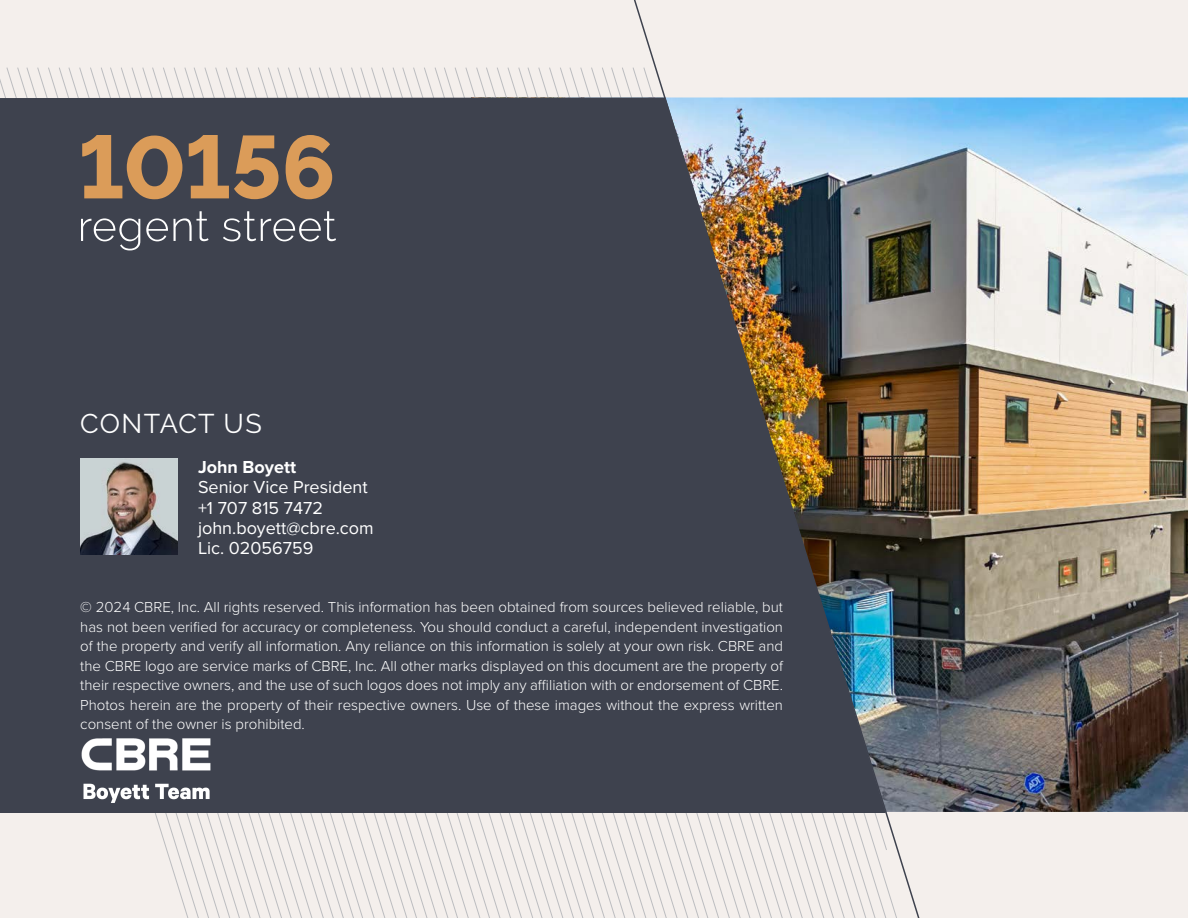
<style>
.page{position:relative;width:1188px;height:918px;background:#f4efec}
.page>*{position:absolute;margin:0;border:0;box-sizing:border-box;transform-origin:0 0}
.t1{font:27px "Raleway";letter-spacing:.045em;color:#fff}
.Body_Copy{font:18px "Proxima Nova";color:#fff}
.Body_Copy-2{font:700 18px "Proxima Nova";color:#fff}
.Body_Copy-3{font:300 15px/19.5px "Proxima Nova";color:#fff;text-align:justify}
</style>
<div class="page">
<img style="left:949px;top:98px;width:239px;height:714px">
<svg style="left:267px;top:67px;width:170px;height:851px"></svg>
<svg style="left:0;top:67px;width:206px;height:851px"></svg>
<div style="left:0;top:97px;width:616px;height:716px;background:#3e424e"></div>
<img style="left:616px;top:0;width:333px;height:918px">
<svg style="left:81px;top:211px;width:255px;height:39px;background:#585c66"></svg>
<svg style="left:82px;top:135px;width:250px;height:64px;background:#907153"></svg>
<img style="left:80px;top:459px;width:98px;height:95px">
<img style="left:68px;top:721px;width:161px;height:89px">
<h2 class="t1" style="left:80px;top:408px;width:183px">CONTACT US</h2>
<p class="Body_Copy-2" style="left:198px;top:454px;width:100px">John Boyett</p>
<p class="Body_Copy" style="left:198px;top:474px;width:171px">Senior Vice President</p>
<p class="Body_Copy" style="left:198px;top:494px;width:126px">+1 707 815 7472</p>
<p class="Body_Copy" style="left:198px;top:514px;width:177px">john.boyett@cbre.com</p>
<p class="Body_Copy" style="left:198px;top:535px;width:117px">Lic. 02056759</p>
<p class="Body_Copy-3" style="left:80px;top:597px;width:704px">© 2024 CBRE, Inc. All rights reserved. This information has been obtained from sources believed reliable, but has not been verified for accuracy or completeness. You should conduct a careful, independent investigation of the property and verify all information. Any reliance on this information is solely at your own risk. CBRE and the CBRE logo are service marks of CBRE, Inc. All other marks displayed on this document are the property of their respective owners, and the use of such logos does not imply any affiliation with or endorsement of CBRE.<br>Photos herein are the property of their respective owners. Use of these images without the express written consent of the owner is prohibited.</p>
</div>
